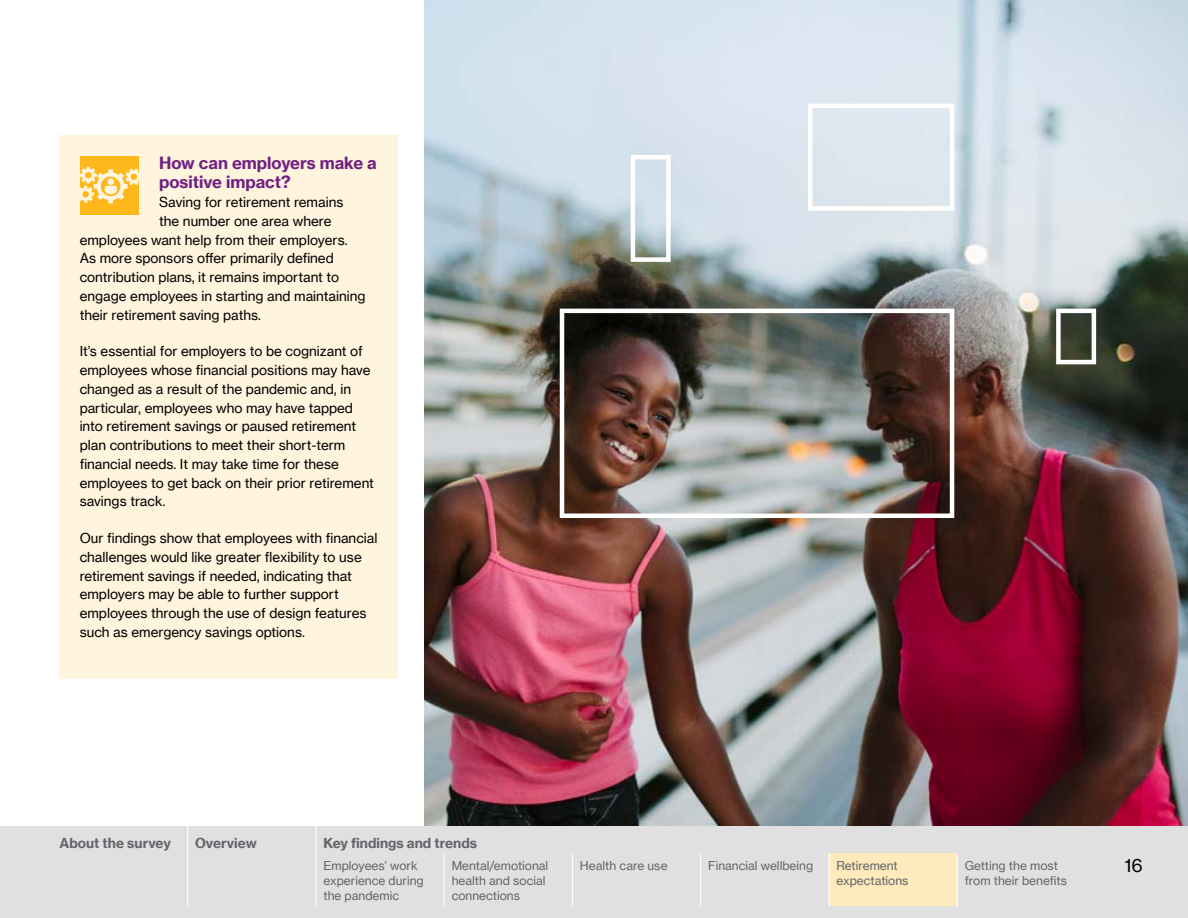
<style>
.page{position:relative;width:1188px;height:918px;background:#fff}
.page>*{position:absolute;margin:0;border:0;box-sizing:border-box;transform-origin:0 0}
.t1{font:18px "N Haas Grotesk TX Pro 55 Rg";color:#000}
.t2{font:16.5px/19.5px "N Haas Grotesk TX Pro 75 Bd";color:#702082}
.t3{font:13.5px/18.8px "N Haas Grotesk TX Pro 55 Rg";color:#000}
.t4{font:13.5px "N Haas Grotesk TX Pro 75 Bd";color:#63666a}
.t5{font:12px/15px "N Haas Grotesk TX Pro 55 Rg";color:#63666a}
</style>
<div class="page">
<div style="left:0;top:826px;width:1188px;height:92px;background:#e0e0e1"></div>
<div style="left:59px;top:136px;width:339px;height:543px;background:#fff4dd"></div>
<div style="left:80px;top:156px;width:59px;height:58px;background:#ffb81c"></div>
<svg style="left:80px;top:167px;width:59px;height:36px"></svg>
<img style="left:425px;top:0;width:763px;height:826px">
<div style="left:1056px;top:309px;width:40px;height:55px;border:4px solid #fff"></div>
<div style="left:560px;top:309px;width:394px;height:209px;border:4px solid #fff"></div>
<div style="left:808px;top:104px;width:146px;height:107px;border:4px solid #fff"></div>
<div style="left:631px;top:155px;width:40px;height:107px;border:4px solid #fff"></div>
<div style="left:829px;top:853px;width:128px;height:53px;background:#ffeabb"></div>
<svg style="left:187px;top:826px;width:1px;height:28px"></svg>
<svg style="left:315px;top:826px;width:1px;height:28px"></svg>
<hr style="left:187px;top:854px;width:1px;height:52px;background:#fff">
<hr style="left:315px;top:854px;width:1px;height:52px;background:#fff">
<hr style="left:444px;top:854px;width:1px;height:52px;background:#fff">
<hr style="left:572px;top:854px;width:1px;height:52px;background:#fff">
<hr style="left:700px;top:854px;width:1px;height:52px;background:#fff">
<hr style="left:828px;top:854px;width:1px;height:52px;background:#fff">
<hr style="left:957px;top:854px;width:1px;height:52px;background:#fff">
<p class="t2" style="left:159px;top:153px;width:219px">How can employers make a positive impact?</p>
<p class="t3" style="left:159px;top:193px;width:186px">Saving for retirement remains</p>
<p class="t3" style="left:159px;top:211px;width:174px">the number one area where</p>
<p class="t3" style="left:80px;top:230px;width:270px">employees want help from their employers.</p>
<p class="t3" style="left:80px;top:249px;width:256px">As more sponsors offer primarily defined</p>
<p class="t3" style="left:80px;top:268px;width:261px">contribution plans, it remains important to</p>
<p class="t3" style="left:80px;top:286px;width:287px">engage employees in starting and maintaining</p>
<p class="t3" style="left:80px;top:305px;width:183px">their retirement saving paths.</p>
<p class="t3" style="left:80px;top:342px;width:296px">It’s essential for employers to be cognizant of employees whose financial positions may have changed as a result of the pandemic and, in particular, employees who may have tapped into retirement savings or paused retirement plan contributions to meet their short-term financial needs. It may take time for these employees to get back on their prior retirement savings track.</p>
<p class="t3" style="left:80px;top:529px;width:299px">Our findings show that employees with financial challenges would like greater flexibility to use retirement savings if needed, indicating that employers may be able to further support employees through the use of design features such as emergency savings options.</p>
<p class="t4" style="left:59px;top:834px;width:113px">About the survey</p>
<p class="t4" style="left:195px;top:834px;width:63px">Overview</p>
<p class="t4" style="left:323px;top:834px;width:155px">Key findings and trends</p>
<p class="t5" style="left:323px;top:858px;width:102px">Employees’ work experience during the pandemic</p>
<p class="t5" style="left:452px;top:858px;width:98px">Mental/emotional health and social connections</p>
<p class="t5" style="left:580px;top:858px;width:89px">Health care use</p>
<p class="t5" style="left:708px;top:858px;width:106px">Financial wellbeing</p>
<p class="t5" style="left:836px;top:858px;width:74px">Retirement expectations</p>
<p class="t5" style="left:965px;top:858px;width:104px">Getting the most from their benefits</p>
<h1 class="t1" style="left:1124px;top:854px;width:20px">16</h1>
</div>
